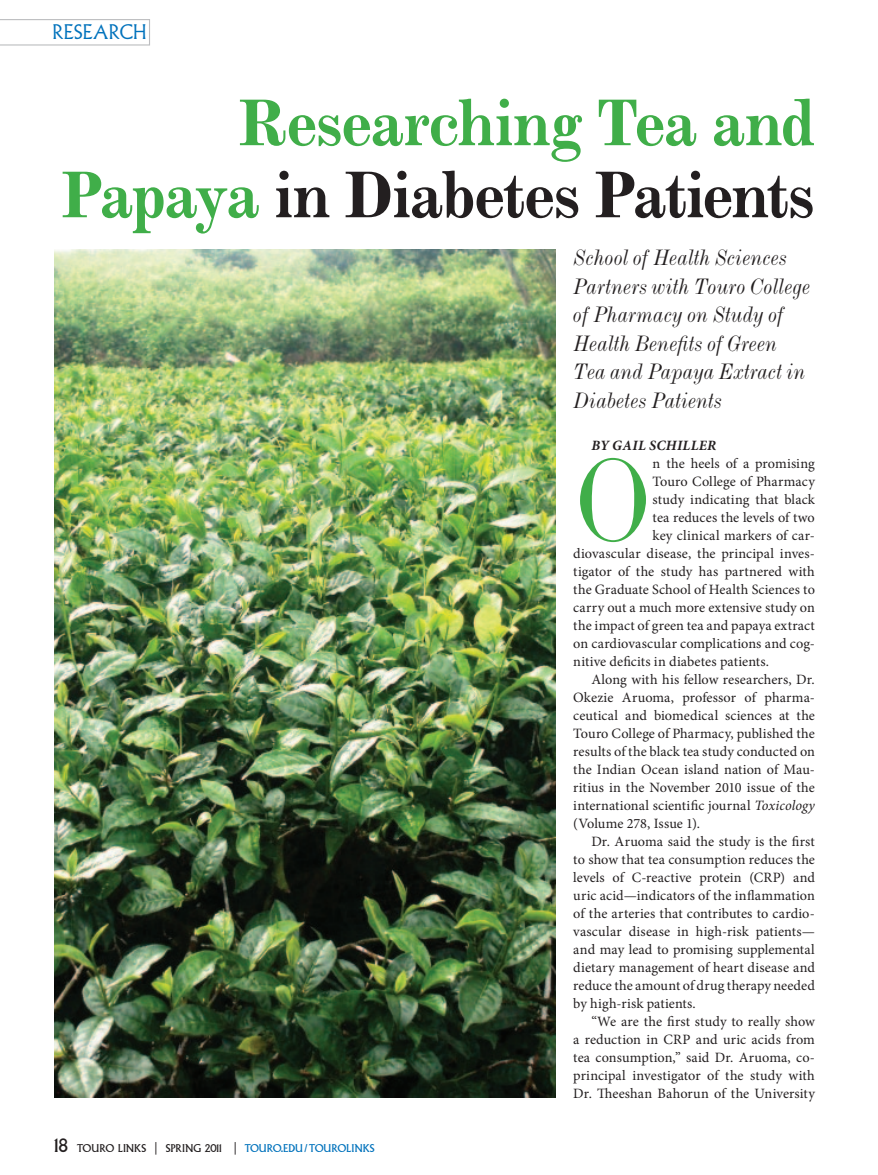
<style>
.page{position:relative;width:878px;height:1175px;background:#fff}
.page>*{position:absolute;margin:0;border:0;box-sizing:border-box;transform-origin:0 0}
.t1{font:condensed 126.75px "Modern";color:#40ae49}
.t2{font:700 67.5px/72px "Modern";letter-spacing:-.025em;color:#40ae49;text-align:right}
.t3{font:italic condensed 24px/28.5px "Modern";letter-spacing:.005em;color:#231f20}
.t4{font:300 19.65px "Albertus";color:#0072bc}
.t5{font:14.25px "Minion Pro";letter-spacing:.005em;color:#231f20}
.t6{font:italic 700 14.25px "Minion Pro";letter-spacing:.025em;color:#231f20}
.t7{font:10.5px "Albertus";color:#231f20}
.s1{color:#231f20}
.s2{font-size:18px}
.s3{color:#0072bc}
.s4{font-style:italic}
</style>
<div class="page">
<svg style="left:0;top:19px;width:150px;height:27px"></svg>
<img style="left:54px;top:249px;width:501px;height:848px">
<h3 class="t4" style="left:52px;top:21px;width:13px">RESEARCH</h3>
<h2 class="t2" style="left:61px;top:86px;width:755px">Researching Tea and<br>Papaya <span class="s1">in Diabetes Patients</span></h2>
<p class="t7" style="left:54px;top:1141px;width:322px"><span class="s2">18</span> TOURO LINKS | SPRING 2011 | <span class="s3">TOURO.EDU/TOUROLINKS</span></p>
<h3 class="t3" style="left:573px;top:244px;width:238px">School of Health Sciences<br>Partners with Touro College of Pharmacy on Study of<br>Health Benefits of Green<br>Tea and Papaya Extract in<br>Diabetes Patients</h3>
<p class="t6" style="left:591px;top:435px;width:126px">BY GAIL SCHILLER</p>
<h1 class="t1" style="left:573px;top:429px;width:81px">O</h1>
<p class="t5" style="left:652px;top:454px;width:164px">n the heels of a promising</p>
<p class="t5" style="left:652px;top:472px;width:164px">Touro College of Pharmacy</p>
<p class="t5" style="left:652px;top:490px;width:164px">study indicating that black</p>
<p class="t5" style="left:652px;top:508px;width:164px">tea reduces the levels of two</p>
<p class="t5" style="left:652px;top:526px;width:164px">key clinical markers of car-</p>
<p class="t5" style="left:573px;top:544px;width:243px">diovascular disease, the principal inves-</p>
<p class="t5" style="left:573px;top:562px;width:243px">tigator of the study has partnered with</p>
<p class="t5" style="left:573px;top:580px;width:243px">the Graduate School of Health Sciences to</p>
<p class="t5" style="left:573px;top:598px;width:243px">carry out a much more extensive study on</p>
<p class="t5" style="left:573px;top:616px;width:243px">the impact of green tea and papaya extract</p>
<p class="t5" style="left:573px;top:634px;width:243px">on cardiovascular complications and cog-</p>
<p class="t5" style="left:573px;top:652px;width:197px">nitive deficits in diabetes patients.</p>
<p class="t5" style="left:591px;top:670px;width:225px">Along with his fellow researchers, Dr.</p>
<p class="t5" style="left:573px;top:688px;width:243px">Okezie Aruoma, professor of pharma-</p>
<p class="t5" style="left:573px;top:706px;width:243px">ceutical and biomedical sciences at the</p>
<p class="t5" style="left:573px;top:724px;width:243px">Touro College of Pharmacy, published the</p>
<p class="t5" style="left:573px;top:742px;width:243px">results of the black tea study conducted on</p>
<p class="t5" style="left:573px;top:760px;width:243px">the Indian Ocean island nation of Mau-</p>
<p class="t5" style="left:573px;top:778px;width:243px">ritius in the November 2010 issue of the</p>
<p class="t5" style="left:573px;top:796px;width:243px">international scientific journal <span class="s4">Toxicology</span></p>
<p class="t5" style="left:573px;top:814px;width:128px">(Volume 278, Issue 1).</p>
<p class="t5" style="left:591px;top:832px;width:225px">Dr. Aruoma said the study is the first</p>
<p class="t5" style="left:573px;top:850px;width:243px">to show that tea consumption reduces the</p>
<p class="t5" style="left:573px;top:868px;width:243px">levels of C-reactive protein (CRP) and</p>
<p class="t5" style="left:573px;top:886px;width:243px">uric acid—indicators of the inflammation</p>
<p class="t5" style="left:573px;top:904px;width:243px">of the arteries that contributes to cardio-</p>
<p class="t5" style="left:573px;top:922px;width:243px">vascular disease in high-risk patients—</p>
<p class="t5" style="left:573px;top:940px;width:243px">and may lead to promising supplemental</p>
<p class="t5" style="left:573px;top:958px;width:243px">dietary management of heart disease and</p>
<p class="t5" style="left:573px;top:976px;width:243px">reduce the amount of drug therapy needed</p>
<p class="t5" style="left:573px;top:994px;width:124px">by high-risk patients.</p>
<p class="t5" style="left:591px;top:1012px;width:225px">“We are the first study to really show</p>
<p class="t5" style="left:573px;top:1030px;width:243px">a reduction in CRP and uric acids from</p>
<p class="t5" style="left:573px;top:1048px;width:243px">tea consumption,” said Dr. Aruoma, co-</p>
<p class="t5" style="left:573px;top:1066px;width:243px">principal investigator of the study with</p>
<p class="t5" style="left:573px;top:1084px;width:243px">Dr. Theeshan Bahorun of the University</p>
</div>
